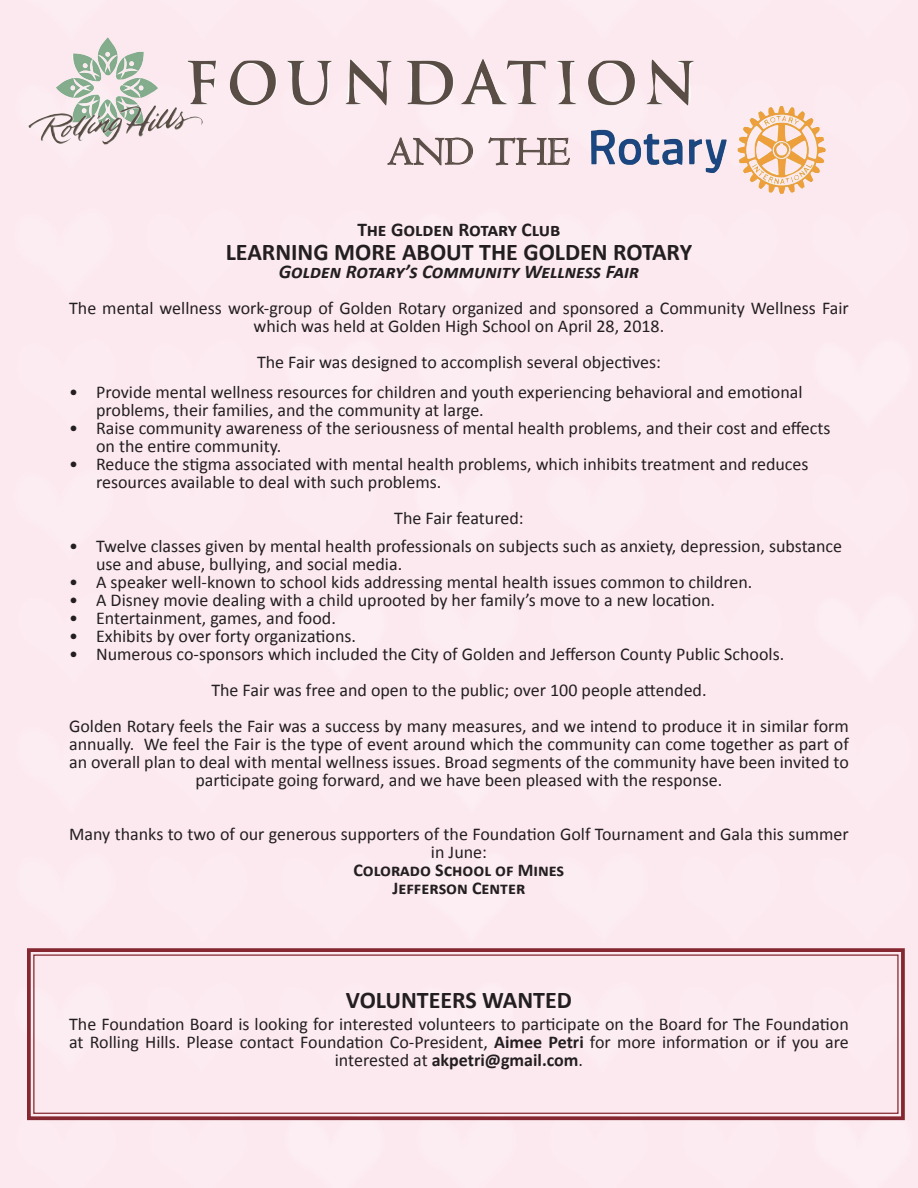
<style>
.page{position:relative;width:918px;height:1188px;background:#fce9ef}
.page>*{position:absolute;margin:0;border:0;box-sizing:border-box;transform-origin:0 0}
.t1{font:40.95px "Centaur";color:#5b4e46}
.t2{font:700 24px "Calibri";color:#231f20}
.t3{font:italic 700 19.5px "Calibri";color:#231f20}
.t4{font:700 19.5px "Calibri";color:#231f20}
.t5{font:18px/18px "Calibri";color:#231f20;text-align:center}
.t6{font:700 18px "Calibri";color:#231f20}
.s1{font-weight:700}
</style>
<div class="page">
<img style="left:187px;top:59px;width:509px;height:47px">
<img style="left:56px;top:37px;width:102px;height:68px">
<img style="left:29px;top:105px;width:174px;height:36px">
<img style="left:737px;top:106px;width:77px;height:88px">
<svg style="left:387px;top:137px;width:86px;height:90px;background:#f1dfe4"></svg>
<svg style="left:488px;top:66px;width:82px;height:171px;background:#eddce0"></svg>
<div style="left:25px;top:946px;width:882px;height:176px;background:#fce9ef"></div>
<div style="left:33px;top:954px;width:866px;height:160px;border:1px solid #852730"></div>
<p class="t1" style="left:387px;top:127px;width:184px">AND THE</p>
<p class="t4" style="left:358px;top:217px;width:204px">The Golden Rotary Club</p>
<p class="t2" style="left:226px;top:237px;width:468px">LEARNING MORE ABOUT THE GOLDEN ROTARY</p>
<p class="t3" style="left:279px;top:259px;width:362px">Golden Rotary’s Community Wellness Fair</p>
<p class="t5" style="left:69px;top:299px;width:781px">The mental wellness work-group of Golden Rotary organized and sponsored a Community Wellness Fair which was held at Golden High School on April 28, 2018.</p>
<p class="t5" style="left:257px;top:353px;width:405px">The Fair was designed to accomplish several objectives:</p>
<p class="t5" style="left:96px;top:383px;width:708px;text-align:left;text-indent:-27px">• Provide mental wellness resources for children and youth experiencing behavioral and emotional problems, their families, and the community at large.</p>
<p class="t5" style="left:96px;top:419px;width:736px;text-align:left;text-indent:-27px">• Raise community awareness of the seriousness of mental health problems, and their cost and effects on the entire community.</p>
<p class="t5" style="left:96px;top:455px;width:714px;text-align:left;text-indent:-27px">• Reduce the stigma associated with mental health problems, which inhibits treatment and reduces resources available to deal with such problems.</p>
<p class="t5" style="left:394px;top:509px;width:131px">The Fair featured:</p>
<p class="t5" style="left:96px;top:538px;width:748px;text-align:left;text-indent:-27px">• Twelve classes given by mental health professionals on subjects such as anxiety, depression, substance use and abuse, bullying, and social media.</p>
<p class="t5" style="left:69px;top:574px;width:685px">• A speaker well-known to school kids addressing mental health issues common to children.</p>
<p class="t5" style="left:69px;top:592px;width:648px">• A Disney movie dealing with a child uprooted by her family’s move to a new location.</p>
<p class="t5" style="left:69px;top:610px;width:268px">• Entertainment, games, and food.</p>
<p class="t5" style="left:69px;top:628px;width:288px">• Exhibits by over forty organizations.</p>
<p class="t5" style="left:69px;top:646px;width:717px">• Numerous co-sponsors which included the City of Golden and Jefferson County Public Schools.</p>
<p class="t5" style="left:211px;top:682px;width:497px">The Fair was free and open to the public; over 100 people attended.</p>
<p class="t5" style="left:69px;top:718px;width:781px">Golden Rotary feels the Fair was a success by many measures, and we intend to produce it in similar form annually. We feel the Fair is the type of event around which the community can come together as part of an overall plan to deal with mental wellness issues. Broad segments of the community have been invited to participate going forward, and we have been pleased with the response.</p>
<p class="t5" style="left:69px;top:826px;width:781px">Many thanks to two of our generous supporters of the Foundation Golf Tournament and Gala this summer in June:</p>
<p class="t6" style="left:354px;top:859px;width:212px">Colorado School of Mines</p>
<p class="t6" style="left:393px;top:877px;width:134px">Jefferson Center</p>
<p class="t2" style="left:346px;top:985px;width:228px">VOLUNTEERS WANTED</p>
<p class="t5" style="left:69px;top:1015px;width:781px">The Foundation Board is looking for interested volunteers to participate on the Board for The Foundation at Rolling Hills. Please contact Foundation Co-President, <span class="s1">Aimee Petri</span> for more information or if you are interested at <span class="s1">akpetri@gmail.com</span>.</p>
</div>
